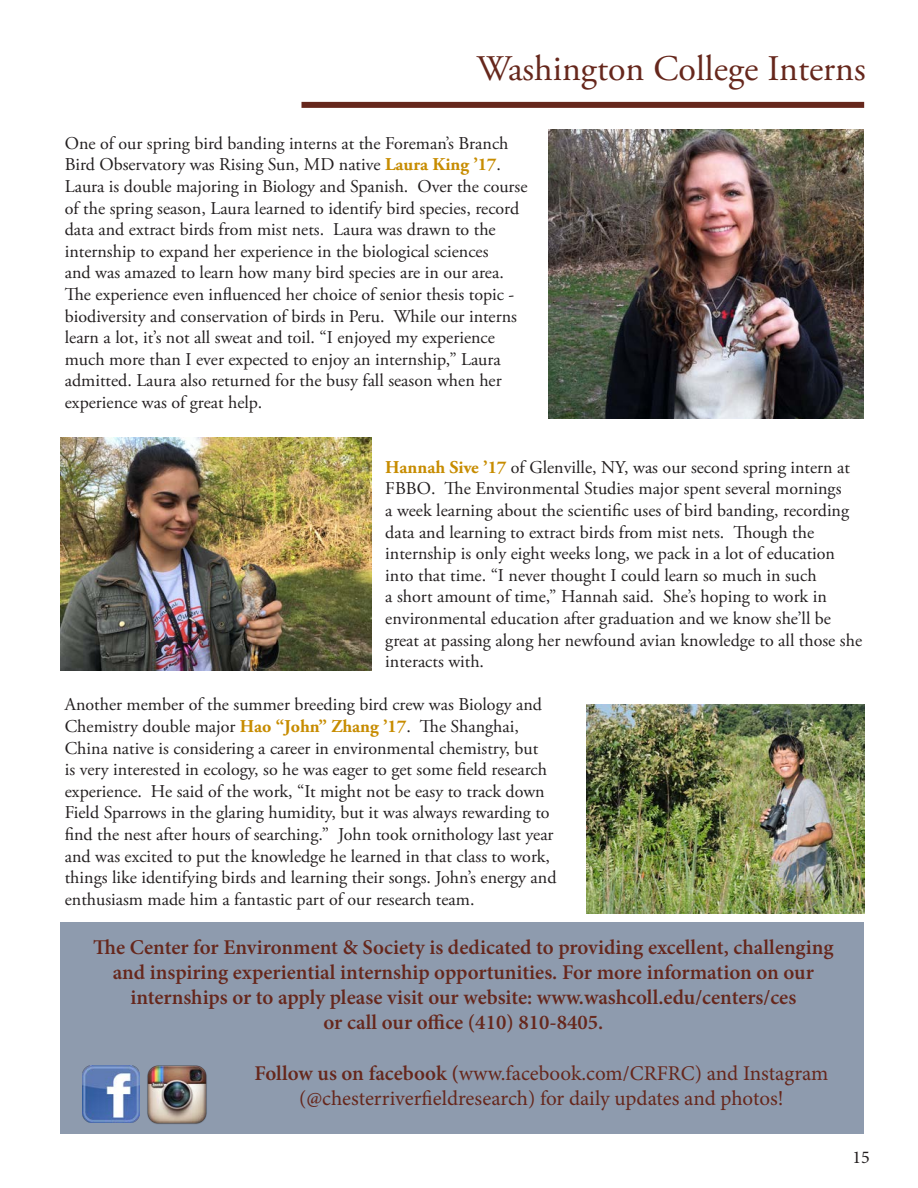
<style>
.page{position:relative;width:918px;height:1188px;background:#fff}
.page>*{position:absolute;margin:0;border:0;box-sizing:border-box;transform-origin:0 0}
.t1{font:36px "Adobe Garamond Pro";color:#66271c}
.t2{font:600 21px/25.2px "Minion Pro";color:#66271c;text-align:center}
.t3{font:21px "Minion Pro";letter-spacing:-.005em;color:#66271c}
.t4{font:18px/21.6px "Adobe Garamond Pro";color:#231f20}
.t5{font:18px "Minion Pro";color:#231f20}
.s1{font-weight:700;color:#c78c00}
.s2{font-weight:600}
</style>
<div class="page">
<div style="left:61px;top:922px;width:803px;height:212px;background:#8e9bae"></div>
<svg style="left:301px;top:101px;width:564px;height:7px"></svg>
<svg style="left:302px;top:102px;width:562px;height:6px;background:#692b20"></svg>
<img style="left:83px;top:1066px;width:57px;height:57px">
<img style="left:147px;top:1065px;width:60px;height:59px">
<img style="left:587px;top:705px;width:278px;height:208px">
<img style="left:61px;top:437px;width:311px;height:233px">
<img style="left:548px;top:129px;width:316px;height:289px">
<p class="t1" style="left:477px;top:47px;width:391px">Washington College Interns</p>
<p class="t4" style="left:65px;top:133px;width:464px">One of our spring bird banding interns at the Foreman’s Branch Bird Observatory was Rising Sun, MD native <span class="s1">Laura King ’17</span>.<br>Laura is double majoring in Biology and Spanish. Over the course of the spring season, Laura learned to identify bird species, record data and extract birds from mist nets. Laura was drawn to the internship to expand her experience in the biological sciences<br>and was amazed to learn how many bird species are in our area.<br>The experience even influenced her choice of senior thesis topic - biodiversity and conservation of birds in Peru. While our interns learn a lot, it’s not all sweat and toil. “I enjoyed my experience much more than I ever expected to enjoy an internship,” Laura admitted. Laura also returned for the busy fall season when her experience was of great help.</p>
<p class="t4" style="left:385px;top:457px;width:478px"><span class="s1">Hannah Sive ’17</span> of Glenville, NY, was our second spring intern at FBBO. The Environmental Studies major spent several mornings<br>a week learning about the scientific uses of bird banding, recording data and learning to extract birds from mist nets. Though the internship is only eight weeks long, we pack in a lot of education into that time. “I never thought I could learn so much in such<br>a short amount of time,” Hannah said. She’s hoping to work in environmental education after graduation and we know she’ll be great at passing along her newfound avian knowledge to all those she interacts with.</p>
<p class="t4" style="left:65px;top:695px;width:493px">Another member of the summer breeding bird crew was Biology and Chemistry double major <span class="s1">Hao “John” Zhang ’17</span>. The Shanghai, China native is considering a career in environmental chemistry, but<br>is very interested in ecology, so he was eager to get some field research experience. He said of the work, “It might not be easy to track down Field Sparrows in the glaring humidity, but it was always rewarding to find the nest after hours of searching.” John took ornithology last year and was excited to put the knowledge he learned in that class to work, things like identifying birds and learning their songs. John’s energy and enthusiasm made him a fantastic part of our research team.</p>
<p class="t2" style="left:93px;top:934px;width:742px">The Center for Environment &amp; Society is dedicated to providing excellent, challenging and inspiring experiential internship opportunities. For more information on our internships or to apply please visit our website: www.washcoll.edu/centers/ces</p>
<p class="t2" style="left:323px;top:1010px;width:281px">or call our office (410) 810-8405.</p>
<p class="t3" style="left:254px;top:1059px;width:575px"><span class="s2">Follow us on facebook (</span>www.facebook.com/CRFRC) and Instagram</p>
<p class="t3" style="left:299px;top:1084px;width:486px">(@chesterriverfieldresearch) for daily updates and photos!</p>
<p class="t5" style="left:853px;top:1145px;width:19px">15</p>
</div>
